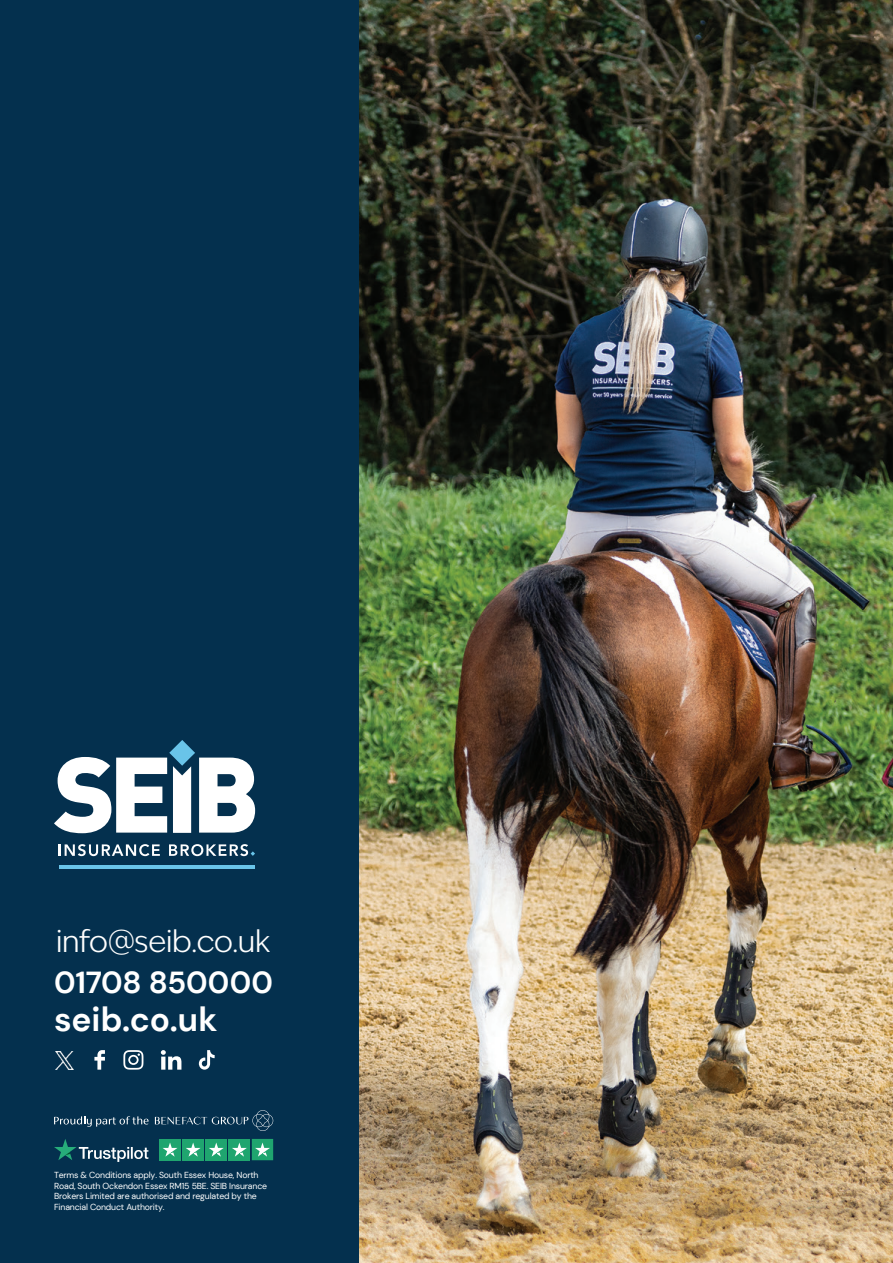
<style>
.page{position:relative;width:893px;height:1263px;background:#fff}
.page>*{position:absolute;margin:0;border:0;box-sizing:border-box;transform-origin:0 0}
.t1{font:700 33.6px "DM Sans";color:#fff}
.t2{font:700 30.45px "DM Sans";letter-spacing:-.005em;color:#fff}
.t3{font:300 30.3px "Ivy Epic";letter-spacing:-.025em;color:#fff}
.t4{font:8.7px/10.5px "DM Sans";letter-spacing:-.02em;color:#fff}
</style>
<div class="page">
<img style="left:358px;top:0;width:535px;height:1263px">
<div style="left:0;top:0;width:358px;height:1263px;background:#04304e"></div>
<hr style="left:59px;top:865px;width:195px;height:3px;background:#69c4e9">
<svg style="left:59px;top:844px;width:101px;height:12px"></svg>
<svg style="left:169px;top:844px;width:86px;height:12px"></svg>
<svg style="left:54px;top:740px;width:201px;height:93px"></svg>
<svg style="left:54px;top:1116px;width:95px;height:11px"></svg>
<svg style="left:155px;top:1110px;width:118px;height:21px"></svg>
<svg style="left:54px;top:1139px;width:94px;height:23px"></svg>
<div style="left:159px;top:1139px;width:22px;height:21px;background:#1fa56f"></div>
<div style="left:182px;top:1139px;width:22px;height:21px;background:#1fa56f"></div>
<div style="left:206px;top:1139px;width:21px;height:21px;background:#1fa56f"></div>
<div style="left:229px;top:1139px;width:21px;height:21px;background:#1fa56f"></div>
<svg style="left:163px;top:1143px;width:14px;height:14px"></svg>
<svg style="left:186px;top:1142px;width:15px;height:15px"></svg>
<svg style="left:209px;top:1142px;width:15px;height:15px"></svg>
<svg style="left:232px;top:1139px;width:41px;height:21px"></svg>
<svg style="left:94px;top:1050px;width:11px;height:20px"></svg>
<svg style="left:123px;top:1050px;width:20px;height:20px"></svg>
<svg style="left:161px;top:1050px;width:20px;height:20px"></svg>
<svg style="left:199px;top:1050px;width:16px;height:20px"></svg>
<img style="left:56px;top:1051px;width:18px;height:19px">
<h3 class="t3" style="left:56px;top:922px;width:216px">info@seib.co.uk</h3>
<h2 class="t2" style="left:54px;top:964px;width:220px">01708 850000</h2>
<h1 class="t1" style="left:54px;top:999px;width:165px">seib.co.uk</h1>
<p class="t4" style="left:54px;top:1170px;width:215px">Terms &amp; Conditions apply. South Essex House, North Road, South Ockendon Essex RM15 5BE. SEIB Insurance Brokers Limited are authorised and regulated by the Financial Conduct Authority.</p>
</div>
